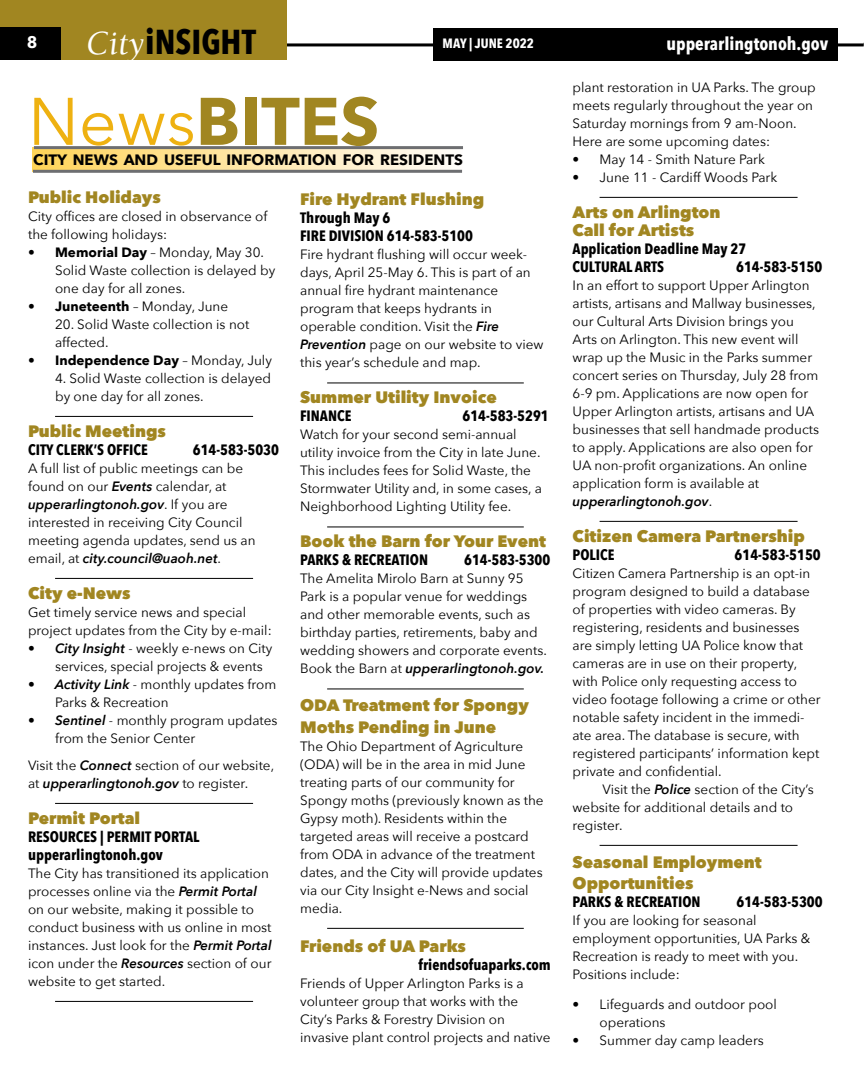
<style>
.page{position:relative;width:864px;height:1080px;background:#fff}
.page>*{position:absolute;margin:0;border:0;box-sizing:border-box;transform-origin:0 0}
.t1{font:700 66.45px "Avenir Next";color:#a18621}
.t2{font:700 34.5px "Avenir Next Condensed";color:#000}
.t3{font:700 18px "Avenir Next Condensed";color:#fff}
.t4{font:800 16.5px/21.6px "Avenir Next";color:#a18621}
.t5{font:700 16.5px "Avenir Next";color:#fff}
.t6{font:700 15px/18px "Avenir Next Condensed";color:#000}
.t7{font:700 15px "Avenir Next";color:#000}
.t8{font:13.5px/18px "Avenir Next";color:#000}
.t9{font:700 13.5px "Avenir Next";color:#000}
.t10{font:700 13.5px "Avenir Next Condensed";color:#fff}
.s1{font-family:"Berkeley Std";font-weight:400;font-style:italic;color:#fff}
.s2{font-weight:400;color:#eeb111}
.s3{font-weight:700}
.s4{font-weight:400}
.s5{font-weight:600;font-style:italic}
</style>
<div class="page">
<hr style="left:0;top:43px;width:864px;height:3px;background:#000">
<div style="left:0;top:0;width:286px;height:60px;background:#a18621"></div>
<div style="left:0;top:27px;width:60px;height:33px;background:#000"></div>
<div style="left:433px;top:28px;width:404px;height:32px;background:#000"></div>
<hr style="left:600px;top:197px;width:198px;height:1px;background:#000">
<hr style="left:600px;top:521px;width:198px;height:1px;background:#000">
<hr style="left:600px;top:845px;width:198px;height:1px;background:#000">
<hr style="left:55px;top:416px;width:198px;height:1px;background:#000">
<hr style="left:55px;top:578px;width:198px;height:1px;background:#000">
<hr style="left:55px;top:803px;width:198px;height:1px;background:#000">
<hr style="left:55px;top:1001px;width:198px;height:1px;background:#000">
<hr style="left:327px;top:383px;width:197px;height:1px;background:#000">
<hr style="left:327px;top:527px;width:197px;height:1px;background:#000">
<hr style="left:327px;top:689px;width:197px;height:1px;background:#000">
<hr style="left:327px;top:928px;width:197px;height:1px;background:#000">
<svg style="left:33px;top:147px;width:429px;height:23px;background:#fce5a8"></svg>
<hr style="left:34px;top:146px;width:429px;height:3px;background:#6d6e71">
<hr style="left:33px;top:170px;width:429px;height:3px;background:#6d6e71">
<p class="t5" style="left:27px;top:28px;width:12px">8</p>
<h2 class="t2" style="left:86px;top:20px;width:171px"><span class="s1">City</span>iNSIGHT</h2>
<p class="t10" style="left:443px;top:35px;width:93px">MAY | JUNE 2022</p>
<h3 class="t3" style="left:667px;top:32px;width:163px">upperarlingtonoh.gov</h3>
<p class="t8" style="left:573px;top:78px;width:245px">plant restoration in UA Parks. The group meets regularly throughout the year on Saturday mornings from 9 am-Noon.<br>Here are some upcoming dates:</p>
<p class="t8" style="left:573px;top:150px;width:194px">• May 14 - Smith Nature Park</p>
<p class="t8" style="left:573px;top:168px;width:206px">• June 11 - Cardiff Woods Park</p>
<p class="t4" style="left:573px;top:203px;width:150px;line-height:18px">Arts on Arlington<br>Call for Artists</p>
<p class="t6" style="left:573px;top:240px;width:175px">Application Deadline May 27<br>CULTURAL ARTS</p>
<h1 class="t1" style="left:28px;top:64px;width:353px"><span class="s2">News</span>BITES</h1>
<p class="t7" style="left:33px;top:146px;width:431px">CITY NEWS AND USEFUL INFORMATION FOR RESIDENTS</p>
<p class="t4" style="left:28px;top:186px;width:134px">Public Holidays</p>
<p class="t8" style="left:28px;top:207px;width:241px">City offices are closed in observance of the following holidays:</p>
<p class="t8" style="left:55px;top:243px;width:222px;text-indent:-27px"><span class="s3">• Memorial Day</span> – Monday, May 30.<br>Solid Waste collection is delayed by one day for all zones.</p>
<p class="t8" style="left:28px;top:297px;width:202px"><span class="s3">• Juneteenth</span> – Monday, June</p>
<p class="t8" style="left:55px;top:315px;width:196px">20. Solid Waste collection is not affected.</p>
<p class="t9" style="left:28px;top:349px;width:245px">• Independence Day <span class="s4">– Monday, July</span></p>
<p class="t8" style="left:55px;top:369px;width:217px">4. Solid Waste collection is delayed by one day for all zones.</p>
<p class="t4" style="left:28px;top:420px;width:140px">Public Meetings</p>
<p class="t6" style="left:28px;top:441px;width:121px">CITY CLERK’S OFFICE</p>
<p class="t6" style="left:193px;top:441px;width:88px">614-583-5030</p>
<p class="t8" style="left:28px;top:459px;width:229px">A full list of public meetings can be found on our <span class="s5">Events</span> calendar, at <span class="s5">upperarlingtonoh.gov</span>. If you are interested in receiving City Council meeting agenda updates, send us an email, at <span class="s5">city.council@uaoh.net</span>.</p>
<p class="t4" style="left:28px;top:582px;width:104px">City e-News</p>
<p class="t8" style="left:28px;top:603px;width:245px">Get timely service news and special project updates from the City by e-mail:</p>
<p class="t8" style="left:55px;top:639px;width:219px;text-indent:-27px"><span class="s5">• City Insight</span> - weekly e-news on City services, special projects &amp; events</p>
<p class="t8" style="left:55px;top:675px;width:223px;text-indent:-27px"><span class="s5">• Activity Link</span> - monthly updates from<br>Parks &amp; Recreation</p>
<p class="t8" style="left:55px;top:711px;width:224px;text-indent:-27px"><span class="s5">• Sentinel</span> - monthly program updates from the Senior Center</p>
<p class="t8" style="left:28px;top:756px;width:248px">Visit the <span class="s5">Connect</span> section of our website, at <span class="s5">upperarlingtonoh.gov</span> to register.</p>
<p class="t4" style="left:28px;top:807px;width:114px">Permit Portal</p>
<p class="t6" style="left:28px;top:828px;width:173px">RESOURCES | PERMIT PORTAL upperarlingtonoh.gov</p>
<p class="t8" style="left:28px;top:864px;width:245px">The City has transitioned its application processes online via the <span class="s5">Permit Portal </span>on our website, making it possible to conduct business with us online in most instances. Just look for the <span class="s5">Permit Portal </span>icon under the <span class="s5">Resources</span> section of our website to get started.</p>
<p class="t4" style="left:300px;top:189px;width:186px">Fire Hydrant Flushing</p>
<p class="t6" style="left:300px;top:209px;width:174px">Through May 6<br>FIRE DIVISION 614-583-5100</p>
<p class="t8" style="left:300px;top:245px;width:245px">Fire hydrant flushing will occur week&shy;days, April 25-May 6. This is part of an annual fire hydrant maintenance program that keeps hydrants in operable condition. Visit the <span class="s5">Fire Prevention</span> page on our website to view this year’s schedule and map.</p>
<p class="t4" style="left:300px;top:387px;width:198px">Summer Utility Invoice</p>
<p class="t6" style="left:300px;top:407px;width:53px">FINANCE</p>
<p class="t6" style="left:463px;top:407px;width:88px">614-583-5291</p>
<p class="t8" style="left:300px;top:425px;width:243px">Watch for your second semi-annual utility invoice from the City in late June.<br>This includes fees for Solid Waste, the Stormwater Utility and, in some cases, a Neighborhood Lighting Utility fee.</p>
<p class="t4" style="left:300px;top:531px;width:248px">Book the Barn for Your Event</p>
<p class="t6" style="left:300px;top:551px;width:129px">PARKS &amp; RECREATION</p>
<p class="t6" style="left:464px;top:551px;width:88px">614-583-5300</p>
<p class="t8" style="left:300px;top:569px;width:248px">The Amelita Mirolo Barn at Sunny 95<br>Park is a popular venue for weddings and other memorable events, such as birthday parties, retirements, baby and wedding showers and corporate events.<br>Book the Barn at <span class="s5">upperarlingtonoh.gov.</span></p>
<p class="t4" style="left:300px;top:695px;width:230px">ODA Treatment for Spongy<br>Moths Pending in June</p>
<p class="t8" style="left:300px;top:737px;width:245px">The Ohio Department of Agriculture (ODA) will be in the area in mid June treating parts of our community for Spongy moths (previously known as the Gypsy moth). Residents within the targeted areas will receive a postcard from ODA in advance of the treatment dates, and the City will provide updates via our City Insight e-News and social media.</p>
<p class="t4" style="left:300px;top:936px;width:167px">Friends of UA Parks</p>
<p class="t6" style="left:419px;top:956px;width:134px">friendsofuaparks.com</p>
<p class="t8" style="left:300px;top:974px;width:252px">Friends of Upper Arlington Parks is a volunteer group that works with the City’s Parks &amp; Forestry Division on invasive plant control projects and native</p>
<p class="t6" style="left:736px;top:258px;width:88px">614-583-5150</p>
<p class="t8" style="left:573px;top:276px;width:248px">In an effort to support Upper Arlington artists, artisans and Mallway businesses, our Cultural Arts Division brings you Arts on Arlington. This new event will wrap up the Music in the Parks summer concert series on Thursday, July 28 from 6-9 pm. Applications are now open for Upper Arlington artists, artisans and UA businesses that sell handmade products to apply. Applications are also open for UA non-profit organizations. An online application form is available at <span class="s5">upperarlingtonoh.gov</span>.</p>
<p class="t4" style="left:573px;top:525px;width:234px">Citizen Camera Partnership</p>
<p class="t6" style="left:573px;top:546px;width:44px">POLICE</p>
<p class="t6" style="left:735px;top:546px;width:88px">614-583-5150</p>
<p class="t8" style="left:573px;top:564px;width:250px">Citizen Camera Partnership is an opt-in program designed to build a database of properties with video cameras. By registering, residents and businesses are simply letting UA Police know that cameras are in use on their property, with Police only requesting access to video footage following a crime or other notable safety incident in the immedi&shy;ate area. The database is secure, with registered participants’ information kept private and confidential.</p>
<p class="t8" style="left:573px;top:780px;width:243px;text-indent:30px">Visit the <span class="s5">Police</span> section of the City’s website for additional details and to register.</p>
<p class="t4" style="left:573px;top:851px;width:191px">Seasonal Employment<br>Opportunities</p>
<p class="t6" style="left:573px;top:893px;width:129px">PARKS &amp; RECREATION</p>
<p class="t6" style="left:737px;top:893px;width:88px">614-583-5300</p>
<p class="t8" style="left:573px;top:911px;width:239px">If you are looking for seasonal employment opportunities, UA Parks &amp;<br>Recreation is ready to meet with you.<br>Positions include:</p>
<p class="t8" style="left:600px;top:995px;width:179px;text-indent:-27px">• Lifeguards and outdoor pool operations</p>
<p class="t8" style="left:573px;top:1031px;width:193px">• Summer day camp leaders</p>
</div>
